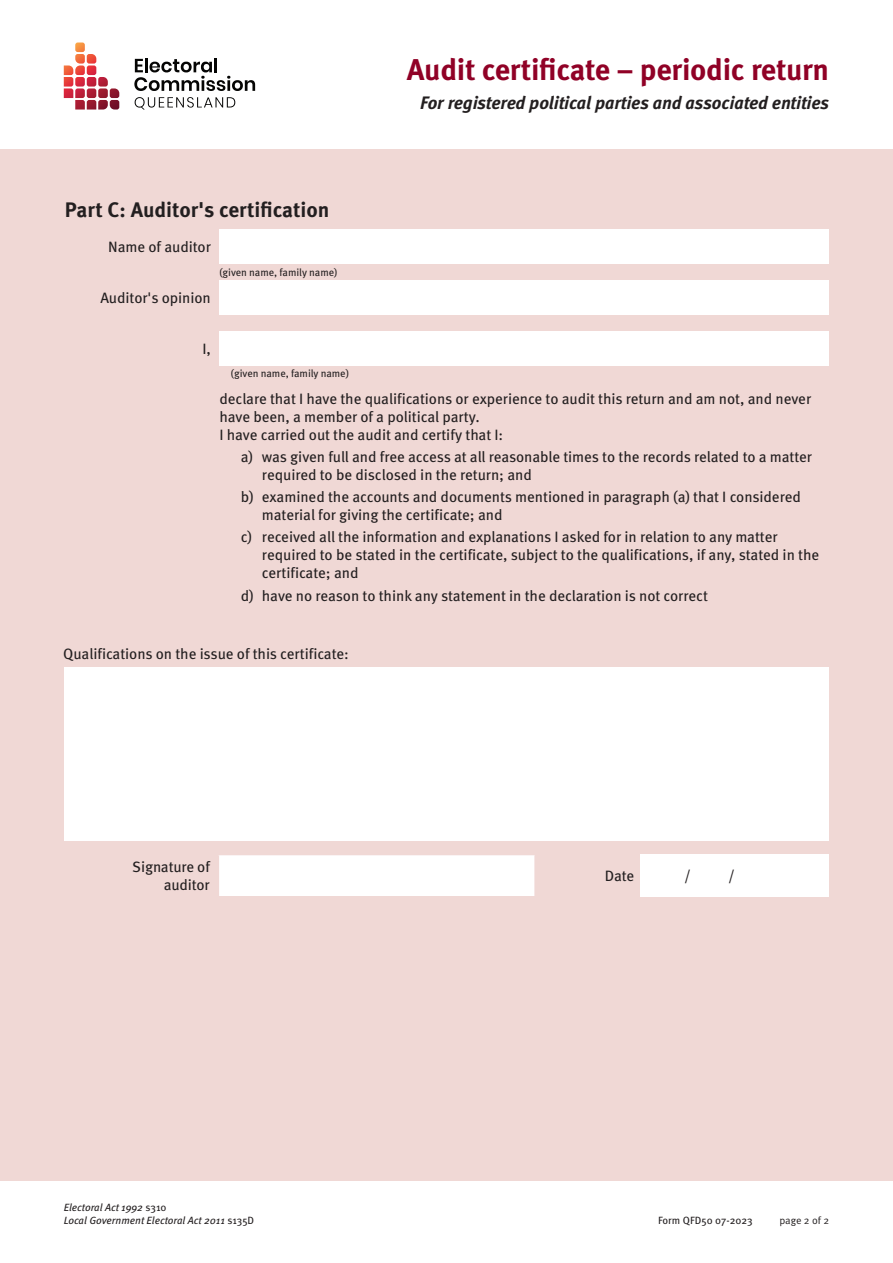
<style>
.page{position:relative;width:893px;height:1263px;background:#fff}
.page>*{position:absolute;margin:0;border:0;box-sizing:border-box;transform-origin:0 0}
.t1{font:700 30px "Meta Pro";letter-spacing:-.01em;color:#900126}
.t2{font:700 21px "Meta Pro";color:#231f20}
.t3{font:italic 700 18px "Meta Pro";letter-spacing:-.01em;color:#231f20}
.t4{font:15px/18px "Meta Pro";letter-spacing:-.005em;color:#231f20}
.t5{font:10.5px "Meta Pro";letter-spacing:-.005em;color:#231f20}
.t6{font:italic 10.5px/12.6px "Meta Pro";letter-spacing:-.005em;color:#231f20}
.t7{font:10.5px "Meta OT Norm";letter-spacing:-.01em;color:#231f20}
.s1{font-style:normal}
</style>
<div class="page">
<div style="left:0;top:149px;width:893px;height:1031px;background:#f0d8d5"></div>
<svg style="left:64px;top:43px;width:55px;height:67px"></svg>
<hr style="left:145px;top:58px;width:3px;height:14px;background:#050504">
<svg style="left:134px;top:59px;width:121px;height:32px"></svg>
<hr style="left:214px;top:58px;width:3px;height:14px;background:#050504">
<svg style="left:135px;top:97px;width:100px;height:13px"></svg>
<div style="left:219px;top:230px;width:610px;height:34px;background:#fff"></div>
<div style="left:219px;top:280px;width:610px;height:34px;background:#fff"></div>
<div style="left:64px;top:667px;width:765px;height:174px;background:#fff"></div>
<div style="left:219px;top:331px;width:610px;height:34px;background:#fff"></div>
<div style="left:218px;top:854px;width:317px;height:42px;background:#fff"></div>
<hr style="left:218px;top:854px;width:318px;height:1px;background:#f0d8d5">
<hr style="left:218px;top:855px;width:1px;height:41px;background:#f0d8d5">
<hr style="left:534px;top:855px;width:2px;height:41px;background:#f0d8d5">
<div style="left:640px;top:854px;width:189px;height:42px;background:#fff"></div>
<h2 class="t2" style="left:65px;top:196px;width:266px">Part C: Auditor's certification</h2>
<p class="t4" style="left:108px;top:238px;width:104px">Name of auditor</p>
<p class="t4" style="left:100px;top:289px;width:112px">Auditor's opinion</p>
<p class="t5" style="left:219px;top:266px;width:119px">(given name, family name)</p>
<p class="t4" style="left:202px;top:340px;width:10px">I,</p>
<p class="t5" style="left:231px;top:367px;width:119px">(given name, family name)</p>
<h1 class="t1" style="left:407px;top:50px;width:424px">Audit certificate – periodic return</h1>
<p class="t3" style="left:420px;top:91px;width:411px">For registered political parties and associated entities</p>
<p class="t4" style="left:219px;top:389px;width:593px">declare that I have the qualifications or experience to audit this return and am not, and never have been, a member of a political party.<br>I have carried out the audit and certify that I:</p>
<p class="t4" style="left:262px;top:448px;width:552px;text-indent:-21px">a) was given full and free access at all reasonable times to the records related to a matter required to be disclosed in the return; and</p>
<p class="t4" style="left:262px;top:488px;width:540px;text-indent:-21px">b) examined the accounts and documents mentioned in paragraph (a) that I considered material for giving the certificate; and</p>
<p class="t4" style="left:262px;top:528px;width:559px;text-indent:-21px">c) received all the information and explanations I asked for in relation to any matter required to be stated in the certificate, subject to the qualifications, if any, stated in the certificate; and</p>
<p class="t4" style="left:241px;top:586px;width:469px">d) have no reason to think any statement in the declaration is not correct</p>
<p class="t4" style="left:63px;top:644px;width:287px">Qualifications on the issue of this certificate:</p>
<p class="t4" style="left:132px;top:858px;width:79px;text-align:right">Signature of auditor</p>
<p class="t4" style="left:605px;top:866px;width:31px">Date</p>
<p class="t4" style="left:684px;top:866px;width:8px">/</p>
<p class="t4" style="left:728px;top:866px;width:8px">/</p>
<p class="t6" style="left:64px;top:1201px;width:192px">Electoral Act 1992 <span class="s1">s310<br></span>Local Government Electoral Act 2011 <span class="s1">s135D</span></p>
<p class="t5" style="left:658px;top:1214px;width:96px">Form QFD50 07-2023</p>
<p class="t7" style="left:779px;top:1214px;width:51px">page 2 of 2</p>
</div>
